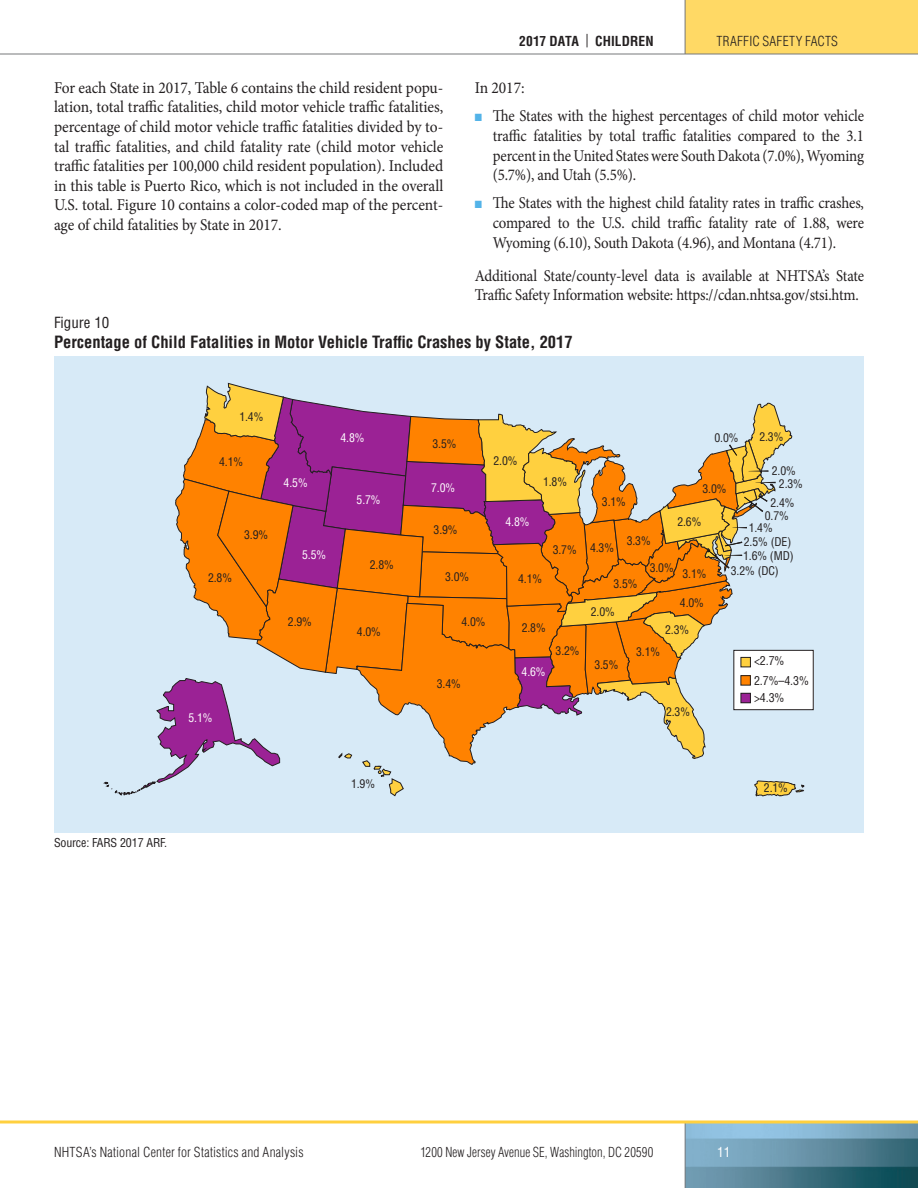
<style>
.page{position:relative;width:918px;height:1188px;background:#fff}
.page>*{position:absolute;margin:0;border:0;box-sizing:border-box;transform-origin:0 0}
.Body{font:16.5px/19.5px "Minion Pro";letter-spacing:-.01em;color:#231f20;text-align:justify;scale:.9 1}
.Body-2{font:16.5px/19.5px "Minion Pro";letter-spacing:-.01em;color:#231f20;text-align:justify;scale:.94 1}
.Table___Figure_Title{font:700 condensed 16.5px "Helvetica LT Std";color:#231f20}
.Table___Figure_Numbe{font:condensed 15px "Helvetica LT Std";color:#231f20}
.t1{font:300 condensed 13.5px "Helvetica LT Std";letter-spacing:.01em;color:#231f20}
.t2{font:300 condensed 13.5px "Helvetica LT Std";letter-spacing:.01em;color:#231f20;scale:.93 1}
.t3{font:700 condensed 13.5px "Helvetica LT Std";letter-spacing:.005em;color:#231f20}
.t4{font:condensed 13.5px "Helvetica LT Std";color:#fff}
.Table___Figure_Foote{font:condensed 12px "Helvetica LT Std";letter-spacing:-.01em;color:#231f20}
.t5{font:condensed 11.7px/12.3px "Helvetica LT Std";color:#231f20}
.t6{font:condensed 11.7px "Helvetica LT Std";color:#fff}
.s1{font-weight:400}
.s2{color:#53b3e8}
</style>
<div class="page">
<div style="left:685px;top:0;width:233px;height:54px;background:#ffd965"></div>
<img style="left:686px;top:1124px;width:232px;height:64px">
<hr style="left:685px;top:0;width:1px;height:54px;background:#76787b">
<hr style="left:685px;top:1122px;width:1px;height:66px;background:#76787b">
<svg style="left:0;top:1120px;width:918px;height:4px;background:#fbd96d"></svg>
<hr style="left:0;top:54px;width:918px;height:1px;background:#76787b">
<div style="left:54px;top:356px;width:810px;height:477px;background:#d7eaf7"></div>
<div style="left:734px;top:650px;width:79px;height:60px;background:#fff"></div>
<div style="left:733px;top:650px;width:81px;height:60px;border:1px solid #231f20"></div>
<svg style="left:104px;top:382px;width:701px;height:415px"></svg>
<p class="t3" style="left:519px;top:32px;width:136px">2017 DATA <span class="s1">|</span> CHILDREN</p>
<p class="t1" style="left:717px;top:32px;width:123px">TRAFFIC SAFETY FACTS</p>
<p class="Body-2" style="left:54px;top:78px;width:416px">For each State in 2017, Table 6 contains the child resident popu&shy;lation, total traffic fatalities, child motor vehicle traffic fatalities, percentage of child motor vehicle traffic fatalities divided by to&shy;tal traffic fatalities, and child fatality rate (child motor vehicle traffic fatalities per 100,000 child resident population). Included in this table is Puerto Rico, which is not included in the overall U.S. total. Figure 10 contains a color-coded map of the percent&shy;age of child fatalities by State in 2017.</p>
<p class="Body-2" style="left:475px;top:78px;width:54px">In 2017:</p>
<p class="Body" style="left:493px;top:107px;width:414px;text-indent:-18px"><span class="s2">■</span> The States with the highest percentages of child motor vehicle traffic fatalities by total traffic fatalities compared to the 3.1 percent in the United States were South Dakota (7.0%), Wyoming (5.7%), and Utah (5.5%).</p>
<p class="Body" style="left:493px;top:194px;width:414px;text-indent:-18px"><span class="s2">■</span> The States with the highest child fatality rates in traffic crashes, compared to the U.S. child traffic fatality rate of 1.88, were Wyoming (6.10), South Dakota (4.96), and Montana (4.71).</p>
<p class="Body" style="left:475px;top:266px;width:434px">Additional State/county-level data is available at NHTSA’s State<br>Traffic Safety Information website: https://cdan.nhtsa.gov/stsi.htm.</p>
<p class="Table___Figure_Numbe" style="left:54px;top:314px;width:57px">Figure 10</p>
<p class="Table___Figure_Title" style="left:54px;top:332px;width:520px">Percentage of Child Fatalities in Motor Vehicle Traffic Crashes by State, 2017</p>
<p class="t5" style="left:239px;top:411px;width:26px">1.4%</p>
<p class="t5" style="left:219px;top:455px;width:26px">4.1%</p>
<p class="t5" style="left:244px;top:529px;width:26px">3.9%</p>
<p class="t5" style="left:208px;top:572px;width:26px">2.8%</p>
<p class="t6" style="left:188px;top:710px;width:26px">5.1%</p>
<p class="t6" style="left:284px;top:475px;width:26px">4.5%</p>
<p class="t6" style="left:302px;top:547px;width:26px">5.5%</p>
<p class="t5" style="left:288px;top:616px;width:26px">2.9%</p>
<p class="t5" style="left:759px;top:431px;width:26px">2.3%</p>
<p class="t6" style="left:341px;top:431px;width:26px">4.8%</p>
<p class="t5" style="left:714px;top:432px;width:26px">0.0%</p>
<p class="t5" style="left:432px;top:437px;width:26px">3.5%</p>
<p class="t5" style="left:493px;top:454px;width:26px">2.0%</p>
<p class="t5" style="left:543px;top:476px;width:26px">1.8%</p>
<p class="t5" style="left:779px;top:465px;width:26px;text-indent:-7px">2.0%<br>2.3%</p>
<p class="t5" style="left:770px;top:496px;width:26px">2.4%</p>
<p class="t6" style="left:431px;top:480px;width:26px">7.0%</p>
<p class="t5" style="left:434px;top:524px;width:26px">3.9%</p>
<p class="t5" style="left:445px;top:571px;width:26px">3.0%</p>
<p class="t5" style="left:461px;top:616px;width:26px">4.0%</p>
<p class="t5" style="left:702px;top:483px;width:26px">3.0%</p>
<p class="t6" style="left:357px;top:492px;width:26px">5.7%</p>
<p class="t5" style="left:602px;top:495px;width:26px">3.1%</p>
<p class="t5" style="left:765px;top:510px;width:26px">0.7%</p>
<p class="t5" style="left:677px;top:515px;width:26px">2.6%</p>
<p class="t6" style="left:506px;top:515px;width:26px">4.8%</p>
<p class="t5" style="left:749px;top:521px;width:26px">1.4%</p>
<p class="t5" style="left:731px;top:564px;width:50px">3.2% (DC)</p>
<p class="t5" style="left:627px;top:534px;width:26px">3.3%</p>
<p class="t5" style="left:744px;top:536px;width:49px">2.5% (DE)</p>
<p class="t5" style="left:590px;top:542px;width:26px">4.3%</p>
<p class="t5" style="left:553px;top:543px;width:26px">3.7%</p>
<p class="t5" style="left:743px;top:549px;width:52px">1.6% (MD)</p>
<p class="t5" style="left:370px;top:559px;width:26px">2.8%</p>
<p class="t5" style="left:650px;top:562px;width:26px">3.0%</p>
<p class="t5" style="left:682px;top:567px;width:26px">3.1%</p>
<p class="t5" style="left:518px;top:573px;width:26px">4.1%</p>
<p class="t5" style="left:522px;top:622px;width:26px">2.8%</p>
<p class="t5" style="left:614px;top:577px;width:26px">3.5%</p>
<p class="t5" style="left:591px;top:605px;width:26px">2.0%</p>
<p class="t5" style="left:680px;top:597px;width:26px">4.0%</p>
<p class="t5" style="left:665px;top:624px;width:26px">2.3%</p>
<p class="t5" style="left:357px;top:625px;width:26px">4.0%</p>
<p class="t5" style="left:437px;top:678px;width:26px">3.4%</p>
<p class="t6" style="left:522px;top:664px;width:26px">4.6%</p>
<p class="t5" style="left:556px;top:645px;width:26px">3.2%</p>
<p class="t5" style="left:594px;top:659px;width:26px">3.5%</p>
<p class="t5" style="left:636px;top:646px;width:26px">3.1%</p>
<p class="t5" style="left:666px;top:705px;width:26px">2.3%</p>
<p class="Table___Figure_Foote" style="left:754px;top:653px;width:32px">&lt;2.7%</p>
<p class="Table___Figure_Foote" style="left:754px;top:690px;width:32px">&gt;4.3%</p>
<p class="Table___Figure_Foote" style="left:754px;top:673px;width:57px">2.7%–4.3%</p>
<p class="Table___Figure_Foote" style="left:54px;top:836px;width:115px">Source: FARS 2017 ARF.</p>
<p class="t5" style="left:351px;top:777px;width:26px">1.9%</p>
<p class="t5" style="left:764px;top:781px;width:26px">2.1%</p>
<p class="t1" style="left:54px;top:1144px;width:251px">NHTSA’s National Center for Statistics and Analysis</p>
<p class="t2" style="left:421px;top:1144px;width:252px">1200 New Jersey Avenue SE, Washington, DC 20590</p>
<p class="t4" style="left:717px;top:1144px;width:15px">11</p>
</div>
